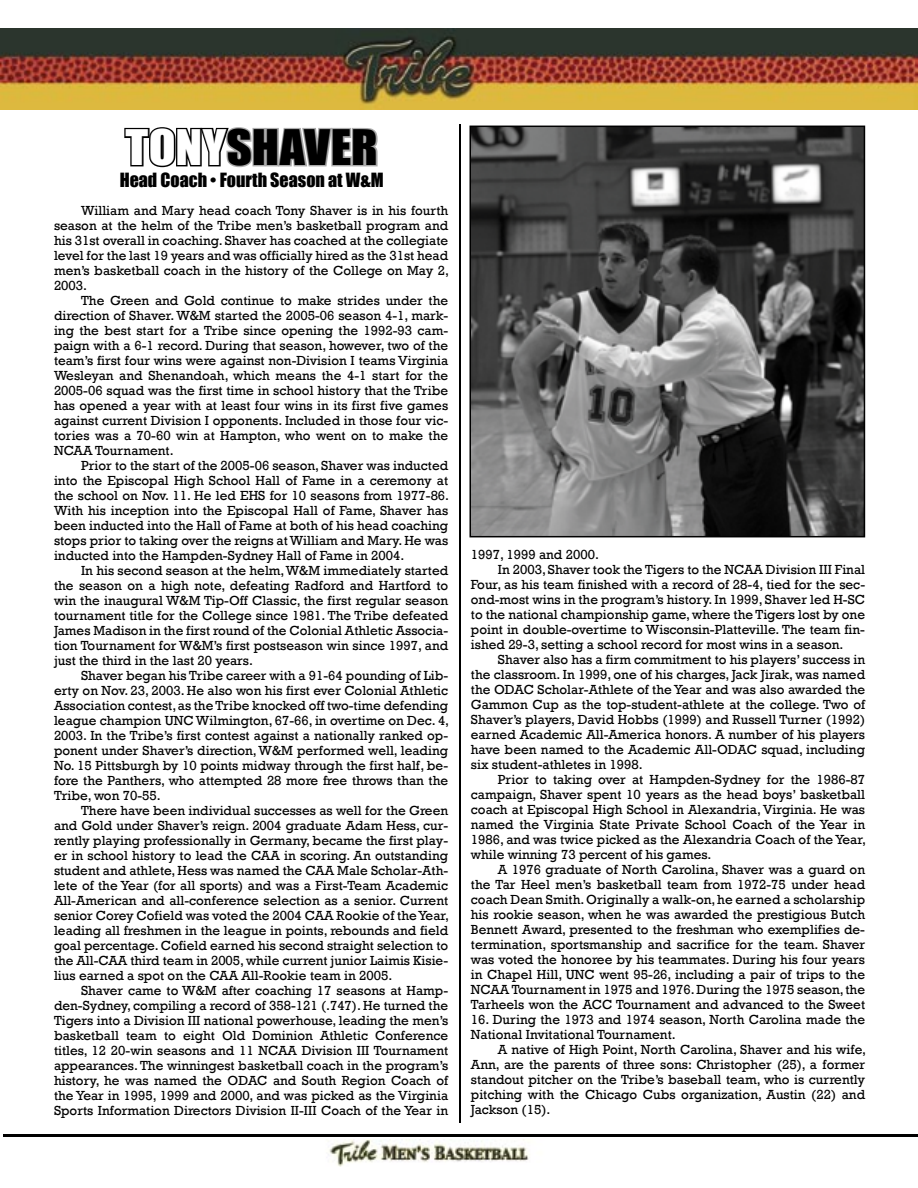
<style>
.page{position:relative;width:918px;height:1188px;background:#fff}
.page>*{position:absolute;margin:0;border:0;box-sizing:border-box;transform-origin:0 0}
.t1{font:45px "Impact";letter-spacing:.005em;color:#000;scale:1.1 1}
.t2{font:18px "Impact";color:#000}
.t3{font:13.5px/15px "Rockwell";color:#000;text-align:justify}
.s1{color:#fff}
</style>
<div class="page">
<hr style="left:3px;top:1134px;width:915px;height:3px;background:#000">
<img style="left:329px;top:1139px;width:200px;height:27px">
<img style="left:0;top:28px;width:918px;height:81px">
<svg style="left:124px;top:127px;width:254px;height:41px"></svg>
<svg style="left:469px;top:126px;width:396px;height:411px;background:#575757"></svg>
<hr style="left:460px;top:124px;width:1px;height:999px;background:#000">
<h1 class="t1" style="left:126px;top:120px;width:231px"><span class="s1">TONY</span>SHAVER</h1>
<h2 class="t2" style="left:120px;top:168px;width:266px">Head Coach • Fourth Season at W&amp;M</h2>
<p class="t3" style="left:54px;top:203px;width:397px;text-indent:27px">William and Mary head coach Tony Shaver is in his fourth season at the helm of the Tribe men’s basketball program and his 31st overall in coaching. Shaver has coached at the collegiate level for the last 19 years and was officially hired as the 31st head men’s basketball coach in the history of the College on May 2, 2003.</p>
<p class="t3" style="left:54px;top:293px;width:396px;text-indent:27px">The Green and Gold continue to make strides under the direction of Shaver. W&amp;M started the 2005-06 season 4-1, mark&shy;ing the best start for a Tribe since opening the 1992-93 cam&shy;paign with a 6-1 record. During that season, however, two of the team’s first four wins were against non-Division I teams Virginia Wesleyan and Shenandoah, which means the 4-1 start for the 2005-06 squad was the first time in school history that the Tribe has opened a year with at least four wins in its first five games against current Division I opponents. Included in those four vic&shy;tories was a 70-60 win at Hampton, who went on to make the NCAA Tournament.</p>
<p class="t3" style="left:54px;top:458px;width:397px;text-indent:27px">Prior to the start of the 2005-06 season, Shaver was inducted into the Episcopal High School Hall of Fame in a ceremony at the school on Nov. 11. He led EHS for 10 seasons from 1977-86.<br>With his inception into the Episcopal Hall of Fame, Shaver has been inducted into the Hall of Fame at both of his head coaching stops prior to taking over the reigns at William and Mary. He was inducted into the Hampden-Sydney Hall of Fame in 2004.</p>
<p class="t3" style="left:54px;top:563px;width:396px;text-indent:27px">In his second season at the helm, W&amp;M immediately started the season on a high note, defeating Radford and Hartford to win the inaugural W&amp;M Tip-Off Classic, the first regular season tournament title for the College since 1981. The Tribe defeated James Madison in the first round of the Colonial Athletic Associa&shy;tion Tournament for W&amp;M’s first postseason win since 1997, and just the third in the last 20 years.</p>
<p class="t3" style="left:54px;top:668px;width:397px;text-indent:27px">Shaver began his Tribe career with a 91-64 pounding of Lib&shy;erty on Nov. 23, 2003. He also won his first ever Colonial Athletic Association contest, as the Tribe knocked off two-time defending league champion UNC Wilmington, 67-66, in overtime on Dec. 4, 2003. In the Tribe’s first contest against a nationally ranked op&shy;ponent under Shaver’s direction, W&amp;M performed well, leading No. 15 Pittsburgh by 10 points midway through the first half, be&shy;fore the Panthers, who attempted 28 more free throws than the Tribe, won 70-55.</p>
<p class="t3" style="left:54px;top:803px;width:397px;text-indent:27px">There have been individual successes as well for the Green and Gold under Shaver’s reign. 2004 graduate Adam Hess, cur&shy;rently playing professionally in Germany, became the first play&shy;er in school history to lead the CAA in scoring. An outstanding student and athlete, Hess was named the CAA Male Scholar-Ath&shy;lete of the Year (for all sports) and was a First-Team Academic All-American and all-conference selection as a senior. Current senior Corey Cofield was voted the 2004 CAA Rookie of the Year, leading all freshmen in the league in points, rebounds and field goal percentage. Cofield earned his second straight selection to the All-CAA third team in 2005, while current junior Laimis Kisie&shy;lius earned a spot on the CAA All-Rookie team in 2005.</p>
<p class="t3" style="left:54px;top:983px;width:396px;text-indent:27px">Shaver came to W&amp;M after coaching 17 seasons at Hamp&shy;den-Sydney, compiling a record of 358-121 (.747). He turned the Tigers into a Division III national powerhouse, leading the men’s basketball team to eight Old Dominion Athletic Conference titles, 12 20-win seasons and 11 NCAA Division III Tournament appearances. The winningest basketball coach in the program’s history, he was named the ODAC and South Region Coach of the Year in 1995, 1999 and 2000, and was picked as the Virginia Sports Information Directors Division II-III Coach of the Year in</p>
<p class="t3" style="left:471px;top:547px;width:130px">1997, 1999 and 2000.</p>
<p class="t3" style="left:498px;top:562px;width:369px">In 2003, Shaver took the Tigers to the NCAA Division III Final</p>
<p class="t3" style="left:471px;top:577px;width:396px">Four, as his team finished with a record of 28-4, tied for the sec-</p>
<p class="t3" style="left:471px;top:592px;width:396px">ond-most wins in the program’s history. In 1999, Shaver led H-SC</p>
<p class="t3" style="left:471px;top:607px;width:396px">to the national championship game, where the Tigers lost by one</p>
<p class="t3" style="left:471px;top:622px;width:396px">point in double-overtime to Wisconsin-Platteville. The team fin-</p>
<p class="t3" style="left:471px;top:637px;width:374px">ished 29-3, setting a school record for most wins in a season.</p>
<p class="t3" style="left:498px;top:652px;width:369px">Shaver also has a firm commitment to his players’ success in</p>
<p class="t3" style="left:471px;top:667px;width:396px">the classroom. In 1999, one of his charges, Jack Jirak, was named</p>
<p class="t3" style="left:471px;top:682px;width:396px">the ODAC Scholar-Athlete of the Year and was also awarded the</p>
<p class="t3" style="left:471px;top:697px;width:396px">Gammon Cup as the top-student-athlete at the college. Two of</p>
<p class="t3" style="left:471px;top:712px;width:396px">Shaver’s players, David Hobbs (1999) and Russell Turner (1992)</p>
<p class="t3" style="left:471px;top:727px;width:396px">earned Academic All-America honors. A number of his players</p>
<p class="t3" style="left:471px;top:742px;width:396px">have been named to the Academic All-ODAC squad, including</p>
<p class="t3" style="left:471px;top:757px;width:173px">six student-athletes in 1998.</p>
<p class="t3" style="left:498px;top:772px;width:369px">Prior to taking over at Hampden-Sydney for the 1986-87</p>
<p class="t3" style="left:471px;top:787px;width:396px">campaign, Shaver spent 10 years as the head boys’ basketball</p>
<p class="t3" style="left:471px;top:802px;width:396px">coach at Episcopal High School in Alexandria, Virginia. He was</p>
<p class="t3" style="left:471px;top:817px;width:396px">named the Virginia State Private School Coach of the Year in</p>
<p class="t3" style="left:471px;top:832px;width:397px">1986, and was twice picked as the Alexandria Coach of the Year,</p>
<p class="t3" style="left:471px;top:847px;width:242px">while winning 73 percent of his games.</p>
<p class="t3" style="left:498px;top:862px;width:369px">A 1976 graduate of North Carolina, Shaver was a guard on</p>
<p class="t3" style="left:471px;top:877px;width:396px">the Tar Heel men’s basketball team from 1972-75 under head</p>
<p class="t3" style="left:471px;top:892px;width:396px">coach Dean Smith. Originally a walk-on, he earned a scholarship</p>
<p class="t3" style="left:471px;top:907px;width:396px">his rookie season, when he was awarded the prestigious Butch</p>
<p class="t3" style="left:471px;top:922px;width:396px">Bennett Award, presented to the freshman who exemplifies de-</p>
<p class="t3" style="left:471px;top:937px;width:396px">termination, sportsmanship and sacrifice for the team. Shaver</p>
<p class="t3" style="left:471px;top:952px;width:396px">was voted the honoree by his teammates. During his four years</p>
<p class="t3" style="left:471px;top:967px;width:396px">in Chapel Hill, UNC went 95-26, including a pair of trips to the</p>
<p class="t3" style="left:471px;top:982px;width:396px">NCAA Tournament in 1975 and 1976. During the 1975 season, the</p>
<p class="t3" style="left:471px;top:997px;width:396px">Tarheels won the ACC Tournament and advanced to the Sweet</p>
<p class="t3" style="left:471px;top:1012px;width:396px">16. During the 1973 and 1974 season, North Carolina made the<br>National Invitational Tournament.</p>
<p class="t3" style="left:471px;top:1042px;width:397px;text-indent:27px">A native of High Point, North Carolina, Shaver and his wife, Ann, are the parents of three sons: Christopher (25), a former standout pitcher on the Tribe’s baseball team, who is currently pitching with the Chicago Cubs organization, Austin (22) and Jackson (15).</p>
</div>
